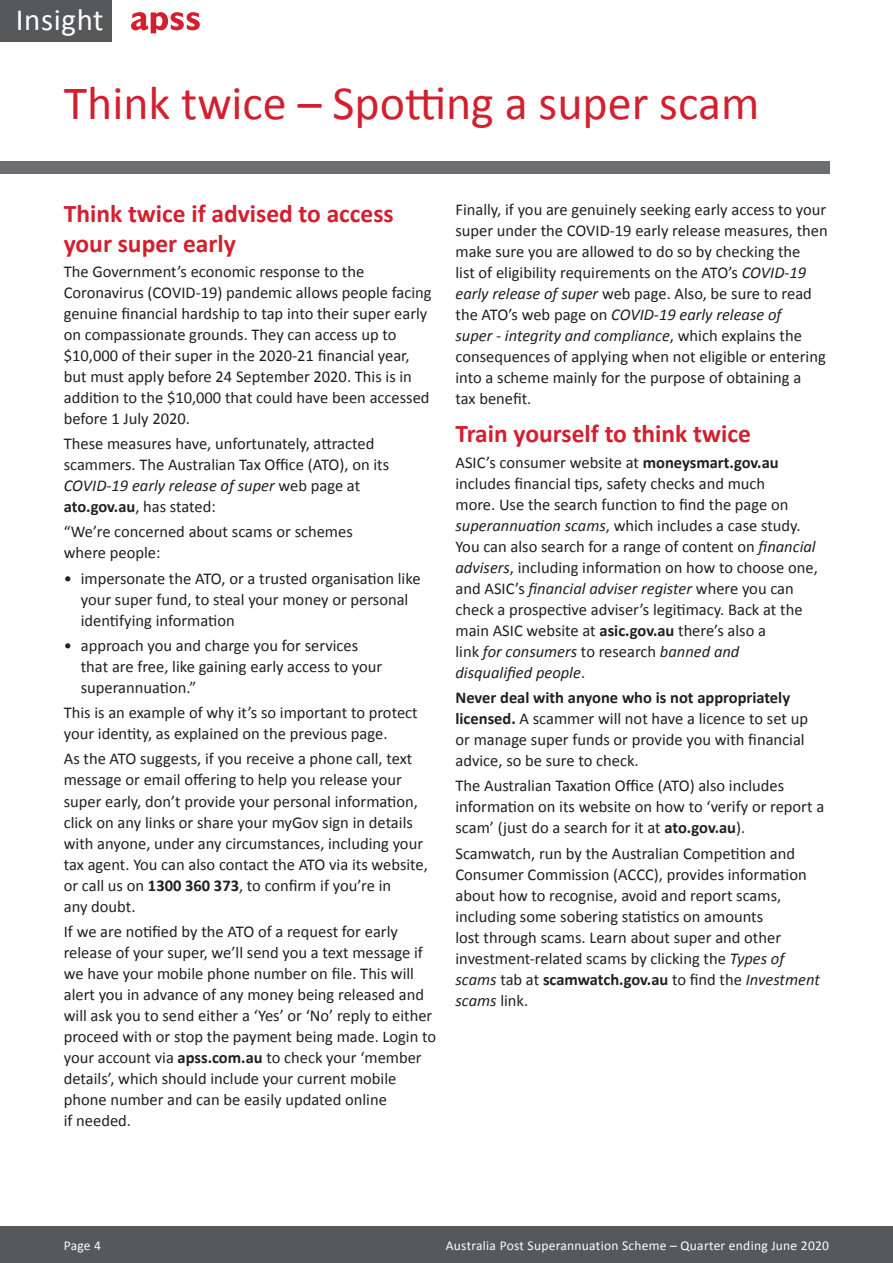
<style>
.page{position:relative;width:893px;height:1263px;background:#fff}
.page>*{position:absolute;margin:0;border:0;box-sizing:border-box;transform-origin:0 0}
.t1{font:48px "Calibri";color:#d2202f}
.t2{font:30.9px "Calibri";letter-spacing:.02em;color:#fff}
.t3{font:700 25.5px/30px "Calibri";color:#d2202f}
.t4{font:16.5px/21px "Calibri";color:#231f20}
.t5{font:13.5px "Calibri";letter-spacing:.02em;color:#fff}
.s1{font-style:italic}
.s2{font-weight:700}
</style>
<div class="page">
<div style="left:0;top:1227px;width:893px;height:36px;background:#57585a"></div>
<div style="left:0;top:0;width:112px;height:41px;background:#57585a"></div>
<svg style="left:131px;top:12px;width:69px;height:21px"></svg>
<div style="left:0;top:161px;width:829px;height:13px;background:#6c6d70"></div>
<h2 class="t2" style="left:16px;top:0;width:89px">Insight</h2>
<h1 class="t1" style="left:64px;top:72px;width:697px">Think twice – Spotting a super scam</h1>
<h3 class="t3" style="left:64px;top:198px;width:331px">Think twice if advised to access your super early</h3>
<p class="t4" style="left:64px;top:261px;width:369px">The Government’s economic response to the Coronavirus (COVID-19) pandemic allows people facing genuine financial hardship to tap into their super early on compassionate grounds. They can access up to $10,000 of their super in the 2020-21 financial year, but must apply before 24 September 2020. This is in addition to the $10,000 that could have been accessed before 1 July 2020.</p>
<p class="t4" style="left:64px;top:433px;width:327px">These measures have, unfortunately, attracted scammers. The Australian Tax Office (ATO), on its <span class="s1">COVID-19 early release of super</span> web page at <span class="s2">ato.gov.au</span>, has stated:</p>
<p class="t4" style="left:64px;top:521px;width:291px">“We’re concerned about scams or schemes where people:</p>
<p class="t4" style="left:81px;top:568px;width:341px;text-indent:-17px">• impersonate the ATO, or a trusted organisation like your super fund, to steal your money or personal identifying information</p>
<p class="t4" style="left:81px;top:635px;width:303px;text-indent:-17px">• approach you and charge you for services that are free, like gaining early access to your superannuation.”</p>
<p class="t4" style="left:64px;top:702px;width:355px">This is an example of why it’s so important to protect your identity, as explained on the previous page.</p>
<p class="t4" style="left:64px;top:748px;width:366px">As the ATO suggests, if you receive a phone call, text message or email offering to help you release your super early, don’t provide your personal information, click on any links or share your myGov sign in details with anyone, under any circumstances, including your tax agent. You can also contact the ATO via its website, or call us on <span class="s2">1300 360 373</span>, to confirm if you’re in<br>any doubt.</p>
<p class="t4" style="left:64px;top:921px;width:374px">If we are notified by the ATO of a request for early release of your super, we’ll send you a text message if we have your mobile phone number on file. This will alert you in advance of any money being released and will ask you to send either a ‘Yes’ or ‘No’ reply to either proceed with or stop the payment being made. Login to your account via <span class="s2">apss.com.au</span> to check your ‘member details’, which should include your current mobile phone number and can be easily updated online<br>if needed.</p>
<p class="t4" style="left:455px;top:199px;width:374px">Finally, if you are genuinely seeking early access to your super under the COVID-19 early release measures, then make sure you are allowed to do so by checking the<br>list of eligibility requirements on the ATO’s <span class="s1">COVID-19 early release of super</span> web page. Also, be sure to read the ATO’s web page on <span class="s1">COVID-19 early release of<br>super - integrity and compliance</span>, which explains the consequences of applying when not eligible or entering into a scheme mainly for the purpose of obtaining a<br>tax benefit.</p>
<h3 class="t3" style="left:455px;top:419px;width:297px">Train yourself to think twice</h3>
<p class="t4" style="left:455px;top:452px;width:364px">ASIC’s consumer website at <span class="s2">moneysmart.gov.au </span>includes financial tips, safety checks and much<br>more. Use the search function to find the page on <span class="s1">superannuation scams</span>, which includes a case study.<br>You can also search for a range of content on <span class="s1">financial advisers</span>, including information on how to choose one, and ASIC’s <span class="s1">financial adviser register</span> where you can check a prospective adviser’s legitimacy. Back at the main ASIC website at <span class="s2">asic.gov.au</span> there’s also a<br>link <span class="s1">for consumers</span> to research <span class="s1">banned and disqualified people</span>.</p>
<p class="t4" style="left:455px;top:687px;width:354px"><span class="s2">Never deal with anyone who is not appropriately licensed.</span> A scammer will not have a licence to set up or manage super funds or provide you with financial advice, so be sure to check.</p>
<p class="t4" style="left:455px;top:775px;width:370px">The Australian Taxation Office (ATO) also includes information on its website on how to ‘verify or report a scam’ (just do a search for it at <span class="s2">ato.gov.au</span>).</p>
<p class="t4" style="left:455px;top:843px;width:366px">Scamwatch, run by the Australian Competition and Consumer Commission (ACCC), provides information about how to recognise, avoid and report scams, including some sobering statistics on amounts<br>lost through scams. Learn about super and other investment-related scams by clicking the <span class="s1">Types of scams</span> tab at <span class="s2">scamwatch.gov.au</span> to find the <span class="s1">Investment scams</span> link.</p>
<p class="t5" style="left:64px;top:1237px;width:39px">Page 4</p>
<p class="t5" style="left:446px;top:1237px;width:385px">Australia Post Superannuation Scheme – Quarter ending June 2020</p>
</div>
